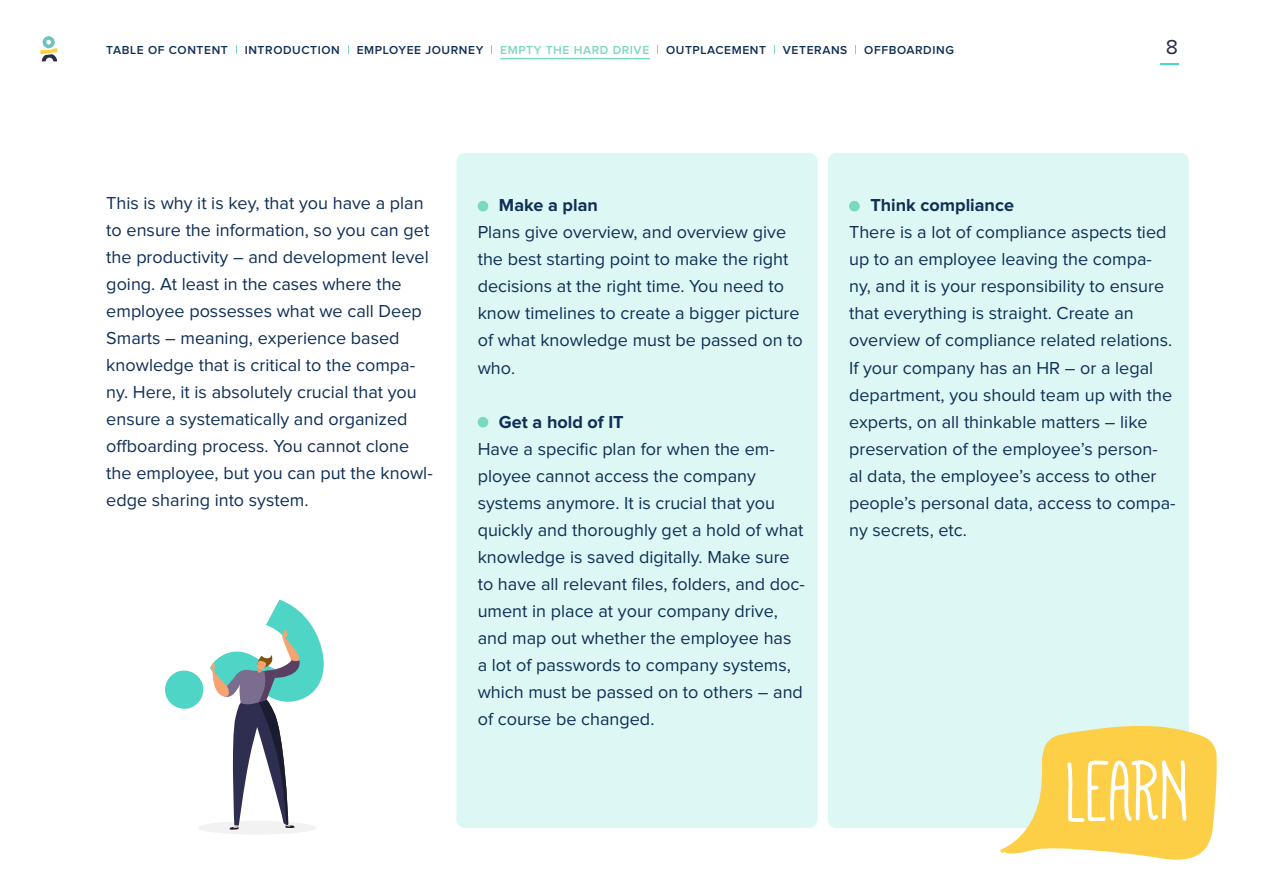
<style>
.page{position:relative;width:1263px;height:893px;background:#fff}
.page>*{position:absolute;margin:0;border:0;box-sizing:border-box;transform-origin:0 0}
.t1{font:21px "Proxima Nova";color:#252a48}
.t2{font:18px/27px "Proxima Nova";color:#0f2f56}
.t3{font:700 18px "Proxima Nova";color:#0f2f56}
.t4{font:600 12px "Proxima Nova";letter-spacing:.05em;color:#0f2f56}
.t5{font:600 12px "Proxima Nova";letter-spacing:.05em;color:#79d9be}
</style>
<div class="page">
<svg style="left:1160px;top:63px;width:19px;height:2px"></svg>
<svg style="left:40px;top:36px;width:17px;height:25px"></svg>
<div style="left:456px;top:153px;width:361px;height:675px;background:#dcf7f4;border-radius:9px"></div>
<div style="left:828px;top:153px;width:361px;height:675px;background:#dcf7f4;border-radius:9px"></div>
<svg style="left:1000px;top:726px;width:217px;height:134px"></svg>
<div style="left:198px;top:821px;width:119px;height:14px;background:#f2f2f2;border-radius:50%"></div>
<svg style="left:165px;top:600px;width:159px;height:230px"></svg>
<hr style="left:500px;top:58px;width:150px;height:1px;background:#79d9be">
<div style="left:478px;top:201px;width:10px;height:10px;background:#79d9be;border-radius:50%"></div>
<div style="left:478px;top:417px;width:10px;height:10px;background:#79d9be;border-radius:50%"></div>
<div style="left:849px;top:201px;width:11px;height:10px;background:#79d9be;border-radius:50%"></div>
<p class="t4" style="left:106px;top:45px;width:123px">TABLE OF CONTENT</p>
<p class="t4" style="left:245px;top:45px;width:97px">INTRODUCTION</p>
<p class="t4" style="left:357px;top:45px;width:128px">EMPLOYEE JOURNEY</p>
<p class="t5" style="left:500px;top:45px;width:151px">EMPTY THE HARD DRIVE</p>
<p class="t4" style="left:666px;top:45px;width:101px">OUTPLACEMENT</p>
<p class="t4" style="left:783px;top:45px;width:66px">VETERANS</p>
<p class="t4" style="left:864px;top:45px;width:91px">OFFBOARDING</p>
<p class="t1" style="left:1166px;top:35px;width:14px">8</p>
<p class="t2" style="left:106px;top:190px;width:328px">This is why it is key, that you have a plan to ensure the information, so you can get the productivity – and development level going. At least in the cases where the employee possesses what we call Deep Smarts – meaning, experience based knowledge that is critical to the compa&shy;ny. Here, it is absolutely crucial that you ensure a systematically and organized offboarding process. You cannot clone the employee, but you can put the knowl&shy;edge sharing into system.</p>
<p class="t3" style="left:499px;top:197px;width:100px">Make a plan</p>
<p class="t2" style="left:478px;top:220px;width:327px">Plans give overview, and overview give the best starting point to make the right decisions at the right time. You need to know timelines to create a bigger picture of what knowledge must be passed on to who.</p>
<p class="t3" style="left:499px;top:413px;width:126px">Get a hold of IT</p>
<p class="t2" style="left:478px;top:436px;width:329px">Have a specific plan for when the em&shy;ployee cannot access the company systems anymore. It is crucial that you quickly and thoroughly get a hold of what knowledge is saved digitally. Make sure to have all relevant files, folders, and doc&shy;ument in place at your company drive, and map out whether the employee has a lot of passwords to company systems, which must be passed on to others – and of course be changed.</p>
<p class="t3" style="left:870px;top:197px;width:145px">Think compliance</p>
<p class="t2" style="left:849px;top:220px;width:328px">There is a lot of compliance aspects tied up to an employee leaving the compa&shy;ny, and it is your responsibility to ensure that everything is straight. Create an overview of compliance related relations.<br>If your company has an HR – or a legal department, you should team up with the experts, on all thinkable matters – like preservation of the employee’s person&shy;al data, the employee’s access to other people’s personal data, access to compa&shy;ny secrets, etc.</p>
</div>
